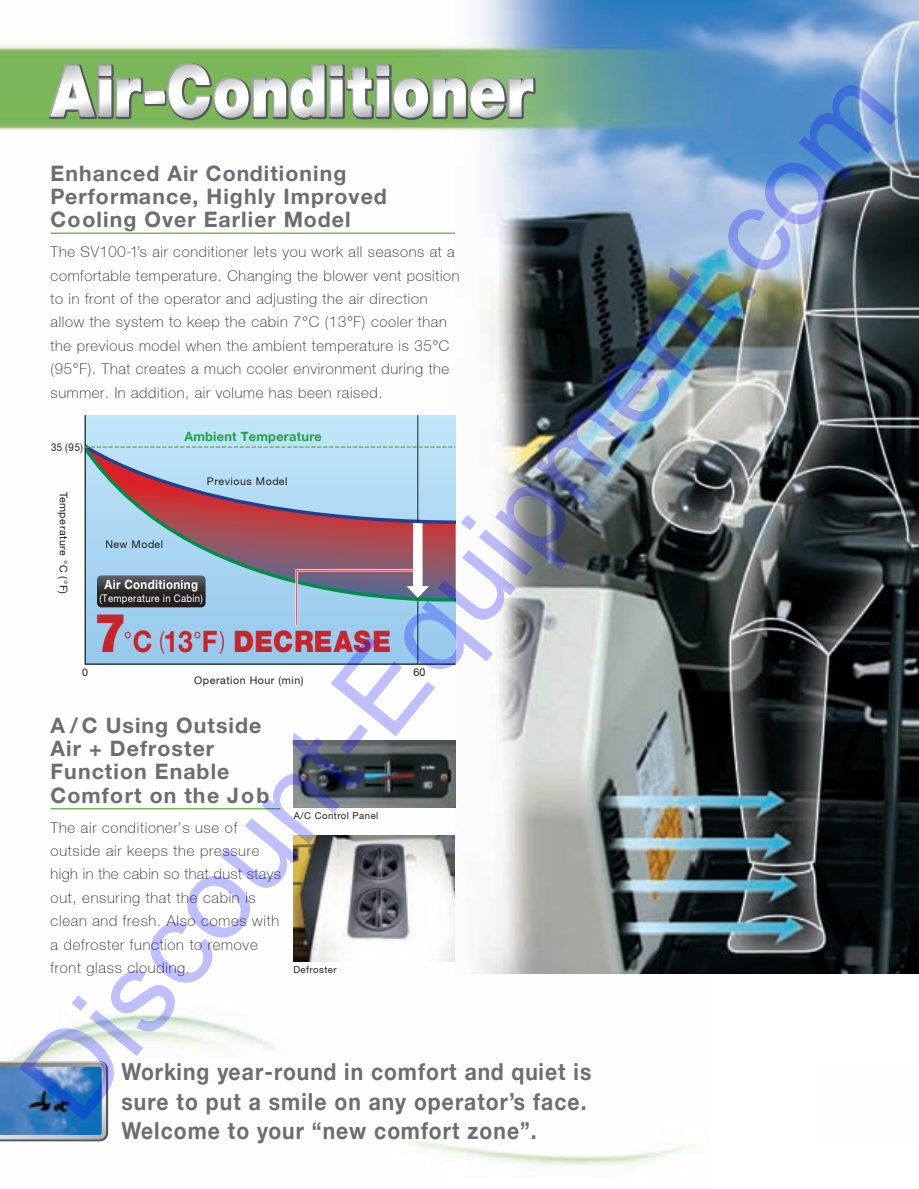
<style>
.page{position:relative;width:919px;height:1189px;background:#fff}
.page>*{position:absolute;margin:0;border:0;box-sizing:border-box;transform-origin:0 0}
.t1{font:117px "Arial";color:rgb(0 0 255/.25)}
.t2{font:900 54.3px "Context Reprise Black S Si";color:#c8242b;scale:.9 1}
.t3{font:900 29.4px "Context Reprise Black S Si";letter-spacing:.015em;color:#c8242b;scale:.9 1}
.t4{font:700 23.4px/29.7px "Context Reprise S Si";letter-spacing:.05em;color:#6c6d70;scale:.9 1}
.t5{font:700 21.3px/23.4px "Context Reprise S Si";letter-spacing:.05em;color:#6c6d70}
.t6{font:100 14.85px/23.4px "Context Reprise Thin S Si";letter-spacing:.045em;color:#231f20}
.t7{font:700 12.75px "Context Reprise S Si";letter-spacing:.02em;color:#1fa245}
.t8{font:700 12.75px "Context Reprise S Si";letter-spacing:.03em;color:#fff;scale:.9 1}
.t9{font:10.65px "Context Reprise S Si";letter-spacing:.05em;color:#231f20}
.t10{font:10.65px "Context Reprise S Si";letter-spacing:.03em;color:#fff;scale:.9 1}
.t11{font:10.65px "Context Reprise S Si";letter-spacing:.05em;color:#231f20;scale:.91 1}
.t12{font:10.65px "Context S Si";color:#231f20}
.t13{font:9.6px "Context Reprise S Si";letter-spacing:.05em;color:#231f20}
.s1{font-family:"Context Reprise S Si";font-weight:700}
.s2{font-family:"Context Reprise Light S Si";font-weight:300;font-size:24.9px}
</style>
<div class="page">
<img style="left:11px;top:972px;width:699px;height:194px">
<img style="left:0;top:0;width:918px;height:972px">
<svg style="left:0;top:1059px;width:110px;height:83px;background:#b0b5b9"></svg>
<img style="left:0;top:1066px;width:102px;height:68px">
<hr style="left:51px;top:232px;width:403px;height:2px;background:#66ae3d">
<svg style="left:84px;top:414px;width:372px;height:251px;background:#a8d1eb"></svg>
<img style="left:293px;top:835px;width:161px;height:126px">
<img style="left:293px;top:740px;width:162px;height:67px">
<svg style="left:85px;top:444px;width:370px;height:183px;background:#9da1b4"></svg>
<hr style="left:51px;top:807px;width:229px;height:2px;background:#66ae3d">
<svg style="left:46px;top:61px;width:491px;height:61px"></svg>
<h1 class="t1" style="left:-16px;top:1050px;width:1308px;rotate:-51deg">Discount-Equipment.com</h1>
<h3 class="t5" style="left:51px;top:163px;width:337px">Enhanced Air Conditioning<br>Performance, Highly Improved<br>Cooling Over Earlier Model</h3>
<p class="t6" style="left:51px;top:241px;width:410px">The SV100-1’s air conditioner lets you work all seasons at a comfortable temperature. Changing the blower vent position to in front of the operator and adjusting the air direction allow the system to keep the cabin 7°C (13°F) cooler than the previous model when the ambient temperature is 35°C (95°F). That creates a much cooler environment during the summer. In addition, air volume has been raised.</p>
<p class="t7" style="left:184px;top:431px;width:139px">Ambient Temperature</p>
<p class="t11" style="left:51px;top:443px;width:37px">35 (95)</p>
<p class="t9" style="left:68px;top:491px;width:104px;rotate:90deg">Temperature °C (°F)</p>
<p class="t9" style="left:207px;top:477px;width:82px">Previous Model</p>
<p class="t9" style="left:105px;top:539px;width:59px">New Model</p>
<p class="t8" style="left:104px;top:579px;width:105px">Air Conditioning</p>
<p class="t10" style="left:99px;top:593px;width:116px">(Temperature in Cabin)</p>
<h2 class="t2" style="left:94px;top:612px;width:38px">7</h2>
<h3 class="t3" style="left:124px;top:630px;width:298px"><sup>°</sup><span class="s1">C</span> <span class="s2">(</span><span class="s1">13</span><sup>°</sup><span class="s1">F</span><span class="s2">)</span> DECREASE</h3>
<p class="t12" style="left:82px;top:668px;width:7px">0</p>
<p class="t9" style="left:413px;top:668px;width:14px">60</p>
<p class="t9" style="left:194px;top:676px;width:111px">Operation Hour (min)</p>
<h3 class="t5" style="left:51px;top:715px;width:220px">A / C Using Outside<br>Air + Defroster<br>Function Enable<br>Comfort on the Job</h3>
<p class="t6" style="left:51px;top:816px;width:232px">The air conditioner’s use of outside air keeps the pressure high in the cabin so that dust stays out, ensuring that the cabin is clean and fresh. Also comes with a defroster function to remove front glass clouding.</p>
<p class="t13" style="left:293px;top:811px;width:86px">A/C Control Panel</p>
<p class="t13" style="left:293px;top:965px;width:45px">Defroster</p>
<h3 class="t4" style="left:121px;top:1058px;width:523px">Working year-round in comfort and quiet is sure to put a smile on any operator’s face.<br>Welcome to your “new comfort zone”.</h3>
</div>
